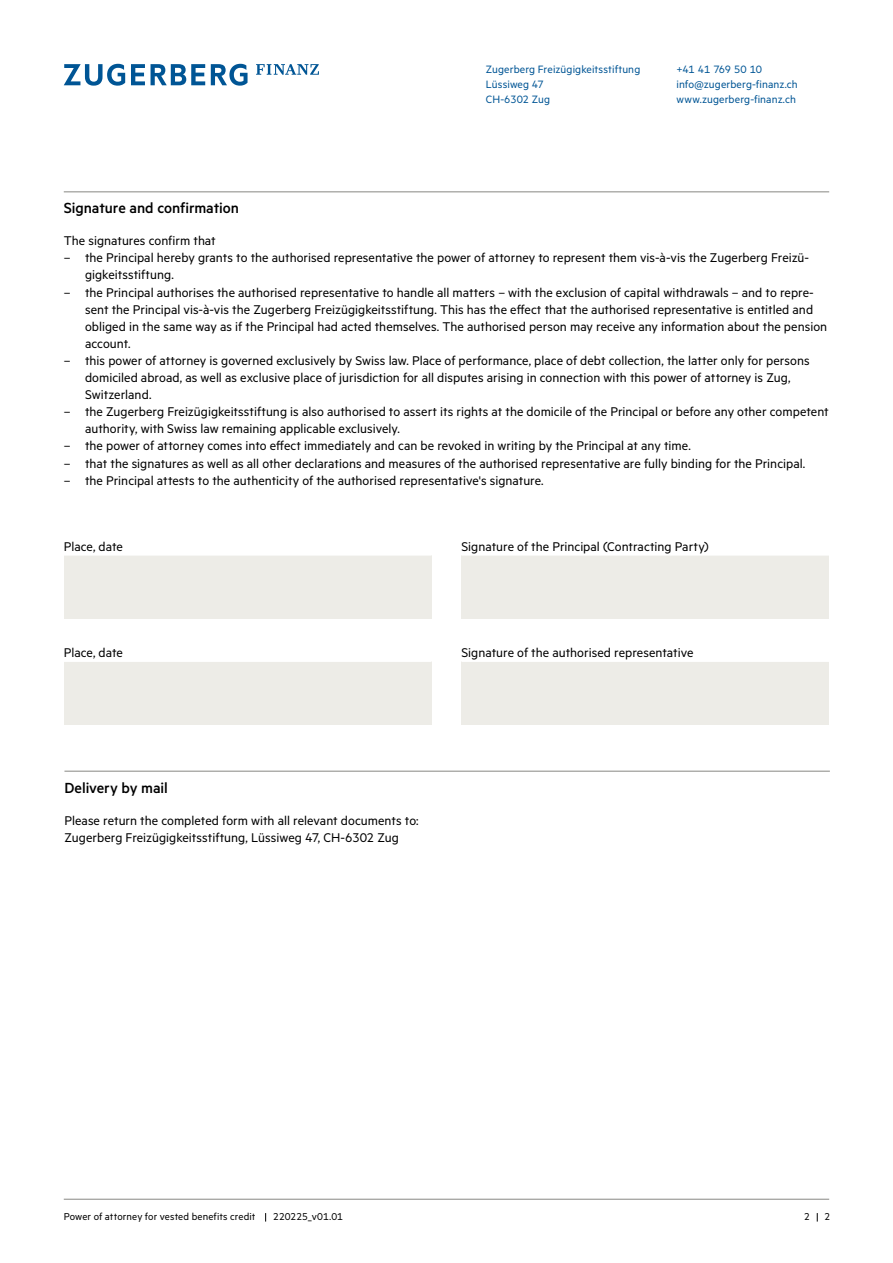
<style>
.page{position:relative;width:893px;height:1263px;background:#fff}
.page>*{position:absolute;margin:0;border:0;box-sizing:border-box;transform-origin:0 0}
.t1{font:500 16.5px "Metric";letter-spacing:-.005em;color:#000}
.t2{font:14.25px/17.1px "Metric";color:#000}
.t3{font:12px/15px "Metric";letter-spacing:.005em;color:#005595}
.t4{font:11.25px "Metric";letter-spacing:.005em;color:#000}
</style>
<div class="page">
<hr style="left:64px;top:1199px;width:765px;height:1px;background:#878783">
<svg style="left:131px;top:64px;width:14px;height:21px"></svg>
<svg style="left:151px;top:64px;width:54px;height:21px"></svg>
<svg style="left:64px;top:64px;width:61px;height:22px"></svg>
<svg style="left:211px;top:64px;width:37px;height:22px"></svg>
<svg style="left:256px;top:64px;width:63px;height:11px"></svg>
<div style="left:64px;top:555px;width:368px;height:64px;background:#edece7"></div>
<hr style="left:64px;top:554px;width:368px;height:2px;background:#fff">
<div style="left:64px;top:661px;width:368px;height:64px;background:#edece7"></div>
<hr style="left:64px;top:660px;width:368px;height:2px;background:#fff">
<div style="left:461px;top:555px;width:368px;height:64px;background:#edece7"></div>
<hr style="left:461px;top:554px;width:368px;height:2px;background:#fff">
<div style="left:461px;top:661px;width:368px;height:64px;background:#edece7"></div>
<hr style="left:461px;top:660px;width:368px;height:2px;background:#fff">
<hr style="left:64px;top:192px;width:765px;height:1px;background:#878783">
<hr style="left:64px;top:771px;width:766px;height:1px;background:#878783">
<p class="t1" style="left:64px;top:199px;width:177px">Signature and confirmation</p>
<p class="t3" style="left:486px;top:61px;width:156px">Zugerberg Freizügigkeitsstiftung<br>Lüssiweg 47<br>CH-6302 Zug</p>
<p class="t3" style="left:676px;top:61px;width:123px">+41 41 769 50 10 info@zugerberg-finanz.ch www.zugerberg-finanz.ch</p>
<p class="t2" style="left:64px;top:232px;width:154px">The signatures confirm that</p>
<p class="t2" style="left:85px;top:249px;width:726px;text-indent:-21px">– the Principal hereby grants to the authorised representative the power of attorney to represent them vis-à-vis the Zugerberg Freizü&shy;gigkeitsstiftung.</p>
<p class="t2" style="left:85px;top:283px;width:744px;text-indent:-21px">– the Principal authorises the authorised representative to handle all matters – with the exclusion of capital withdrawals – and to repre&shy;sent the Principal vis-à-vis the Zugerberg Freizügigkeitsstiftung. This has the effect that the authorised representative is entitled and obliged in the same way as if the Principal had acted themselves. The authorised person may receive any information about the pension account.</p>
<p class="t2" style="left:85px;top:351px;width:726px;text-indent:-21px">– this power of attorney is governed exclusively by Swiss law. Place of performance, place of debt collection, the latter only for persons domiciled abroad, as well as exclusive place of jurisdiction for all disputes arising in connection with this power of attorney is Zug,<br>Switzerland.</p>
<p class="t2" style="left:85px;top:403px;width:745px;text-indent:-21px">– the Zugerberg Freizügigkeitsstiftung is also authorised to assert its rights at the domicile of the Principal or before any other competent authority, with Swiss law remaining applicable exclusively.</p>
<p class="t2" style="left:64px;top:437px;width:628px">– the power of attorney comes into effect immediately and can be revoked in writing by the Principal at any time.</p>
<p class="t2" style="left:64px;top:454px;width:743px">– that the signatures as well as all other declarations and measures of the authorised representative are fully binding for the Principal.</p>
<p class="t2" style="left:64px;top:471px;width:481px">– the Principal attests to the authenticity of the authorised representative's signature.</p>
<p class="t2" style="left:64px;top:537px;width:61px">Place, date</p>
<p class="t2" style="left:64px;top:643px;width:61px">Place, date</p>
<p class="t2" style="left:461px;top:537px;width:249px">Signature of the Principal (Contracting Party)</p>
<p class="t2" style="left:461px;top:643px;width:234px">Signature of the authorised representative</p>
<p class="t1" style="left:64px;top:778px;width:105px">Delivery by mail</p>
<p class="t2" style="left:64px;top:811px;width:356px">Please return the completed form with all relevant documents to:<br>Zugerberg Freizügigkeitsstiftung, Lüssiweg 47, CH-6302 Zug</p>
<p class="t4" style="left:64px;top:1210px;width:193px">Power of attorney for vested benefits credit</p>
<p class="t4" style="left:273px;top:1210px;width:71px">220225_v01.01</p>
<p class="t4" style="left:805px;top:1210px;width:6px">2</p>
<p class="t4" style="left:825px;top:1210px;width:6px">2</p>
</div>
